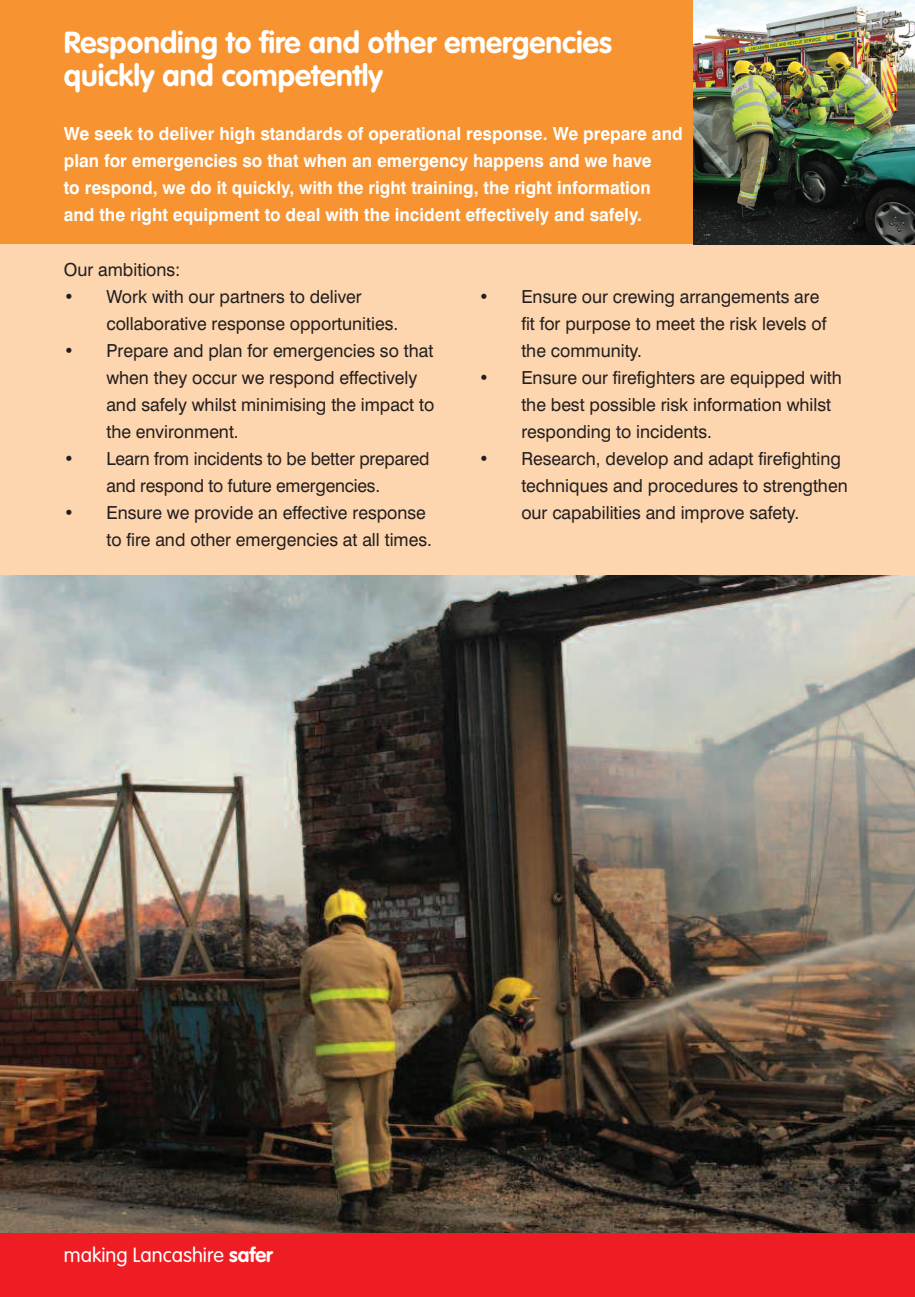
<style>
.page{position:relative;width:915px;height:1297px;background:#fff}
.page>*{position:absolute;margin:0;border:0;box-sizing:border-box;transform-origin:0 0}
.t1{font:700 30px/33px "VAG Rounded";color:#fff}
.t2{font:300 20.25px "VAG Rounded";color:#fff}
.t3{font:18px/27px "Swiss 721 BT";color:#231f20}
.t4{font:700 18px/27px "Swiss 721 BT";color:#fff;scale:.96 1}
.s1{font-weight:700}
</style>
<div class="page">
<img style="left:0;top:575px;width:914px;height:658px">
<div style="left:0;top:1233px;width:914px;height:64px;background:#ee1d23"></div>
<div style="left:0;top:0;width:914px;height:245px;background:#f79330"></div>
<div style="left:0;top:245px;width:914px;height:330px;background:#fdd5ae"></div>
<img style="left:693px;top:0;width:221px;height:245px">
<h1 class="t1" style="left:64px;top:26px;width:549px">Responding to fire and other emergencies quickly and competently</h1>
<p class="t4" style="left:64px;top:120px;width:646px">We seek to deliver high standards of operational response. We prepare and plan for emergencies so that when an emergency happens and we have<br>to respond, we do it quickly, with the right training, the right information and the right equipment to deal with the incident effectively and safely.</p>
<p class="t3" style="left:64px;top:256px;width:118px">Our ambitions:</p>
<p class="t3" style="left:106px;top:283px;width:293px;text-indent:-43px">• Work with our partners to deliver collaborative response opportunities.</p>
<p class="t3" style="left:106px;top:337px;width:329px;text-indent:-43px">• Prepare and plan for emergencies so that when they occur we respond effectively and safely whilst minimising the impact to the environment.</p>
<p class="t3" style="left:64px;top:445px;width:367px;text-align:center">• Learn from incidents to be better prepared and respond to future emergencies.</p>
<p class="t3" style="left:106px;top:499px;width:327px;text-indent:-43px">• Ensure we provide an effective response to fire and other emergencies at all times.</p>
<p class="t3" style="left:521px;top:283px;width:306px;text-indent:-43px">• Ensure our crewing arrangements are fit for purpose to meet the risk levels of the community.</p>
<p class="t3" style="left:521px;top:364px;width:322px;text-indent:-43px">• Ensure our firefighters are equipped with the best possible risk information whilst responding to incidents.</p>
<p class="t3" style="left:521px;top:445px;width:328px;text-indent:-43px">• Research, develop and adapt firefighting techniques and procedures to strengthen our capabilities and improve safety.</p>
<p class="t2" style="left:64px;top:1243px;width:211px">making Lancashire <span class="s1">safer</span></p>
</div>
